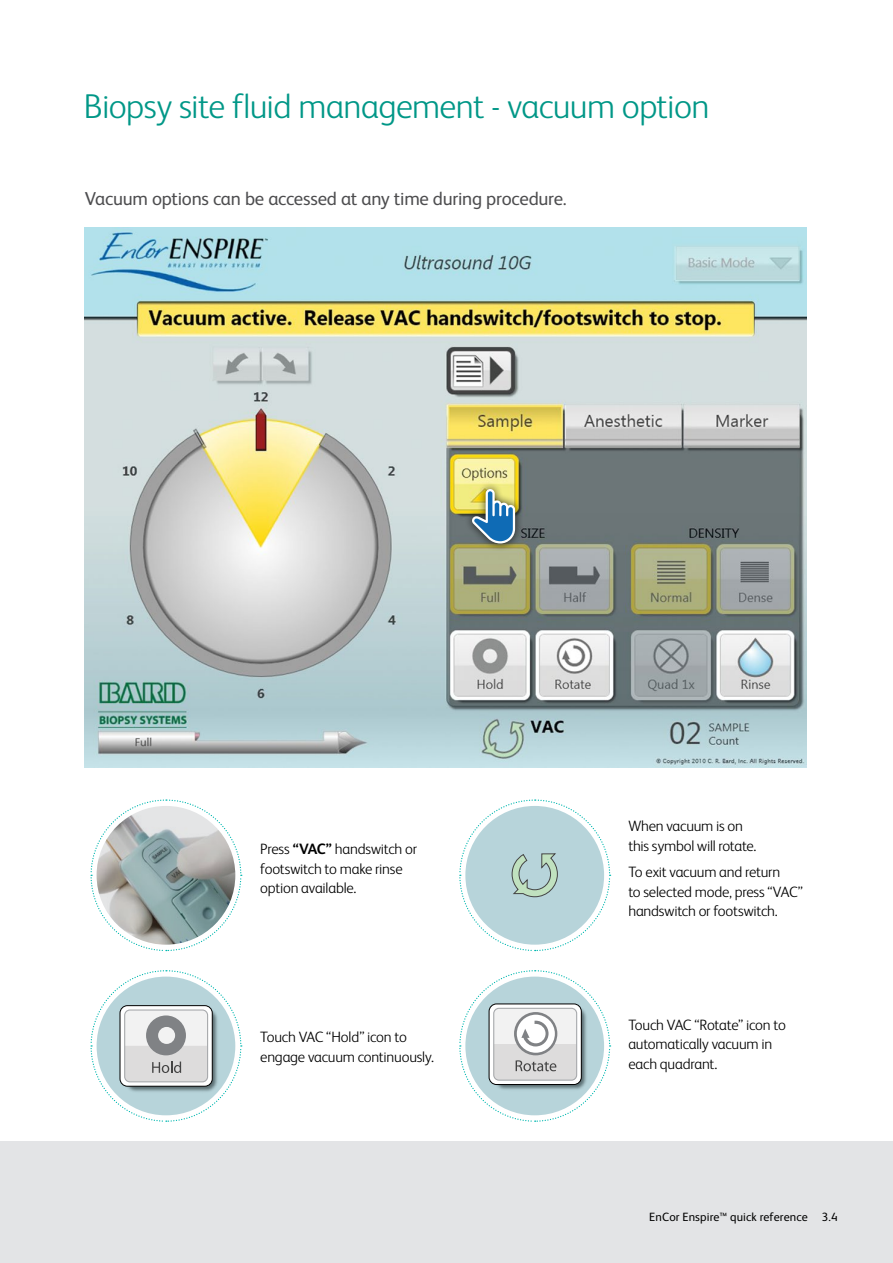
<style>
.page{position:relative;width:893px;height:1263px;background:#fff}
.page>*{position:absolute;margin:0;border:0;box-sizing:border-box;transform-origin:0 0}
.t1{font:300 34.5px "FS Albert Pro";letter-spacing:-.02em;color:#009787}
.t2{font:18.75px "FS Albert Pro";letter-spacing:-.015em;color:#4d4d4f}
.t3{font:300 15px/19.5px "FS Albert Pro";letter-spacing:-.015em;color:#000}
.t4{font:12px "FS Albert Pro";letter-spacing:.01em;color:#000}
.s1{font-weight:700}
</style>
<div class="page">
<div style="left:0;top:1141px;width:893px;height:122px;background:#e3e4e6"></div>
<img style="left:84px;top:227px;width:723px;height:541px">
<div style="left:464px;top:481px;width:60px;height:71px;background:#000;opacity:.75"></div>
<svg style="left:472px;top:489px;width:43px;height:54px;background:#7c9f9d"></svg>
<svg style="left:90px;top:799px;width:152px;height:153px"></svg>
<svg style="left:459px;top:799px;width:152px;height:153px"></svg>
<svg style="left:459px;top:970px;width:152px;height:152px"></svg>
<svg style="left:90px;top:970px;width:152px;height:152px"></svg>
<h1 class="t1" style="left:84px;top:82px;width:627px">Biopsy site fluid management - vacuum option</h1>
<p class="t2" style="left:85px;top:185px;width:483px">Vacuum options can be accessed at any time during procedure.</p>
<p class="t3" style="left:260px;top:838px;width:158px">Press <span class="s1">“VAC”</span> handswitch or footswitch to make rinse option available.</p>
<p class="t3" style="left:260px;top:1026px;width:175px">Touch VAC “Hold” icon to engage vacuum continuously.</p>
<p class="t3" style="left:628px;top:815px;width:130px">When vacuum is on this symbol will rotate.</p>
<p class="t3" style="left:628px;top:861px;width:176px">To exit vacuum and return<br>to selected mode, press “VAC” handswitch or footswitch.</p>
<p class="t3" style="left:628px;top:1014px;width:159px">Touch VAC “Rotate” icon to automatically vacuum in each quadrant.</p>
<p class="t4" style="left:649px;top:1208px;width:190px">EnCor Enspire™ quick reference 3.4</p>
</div>
